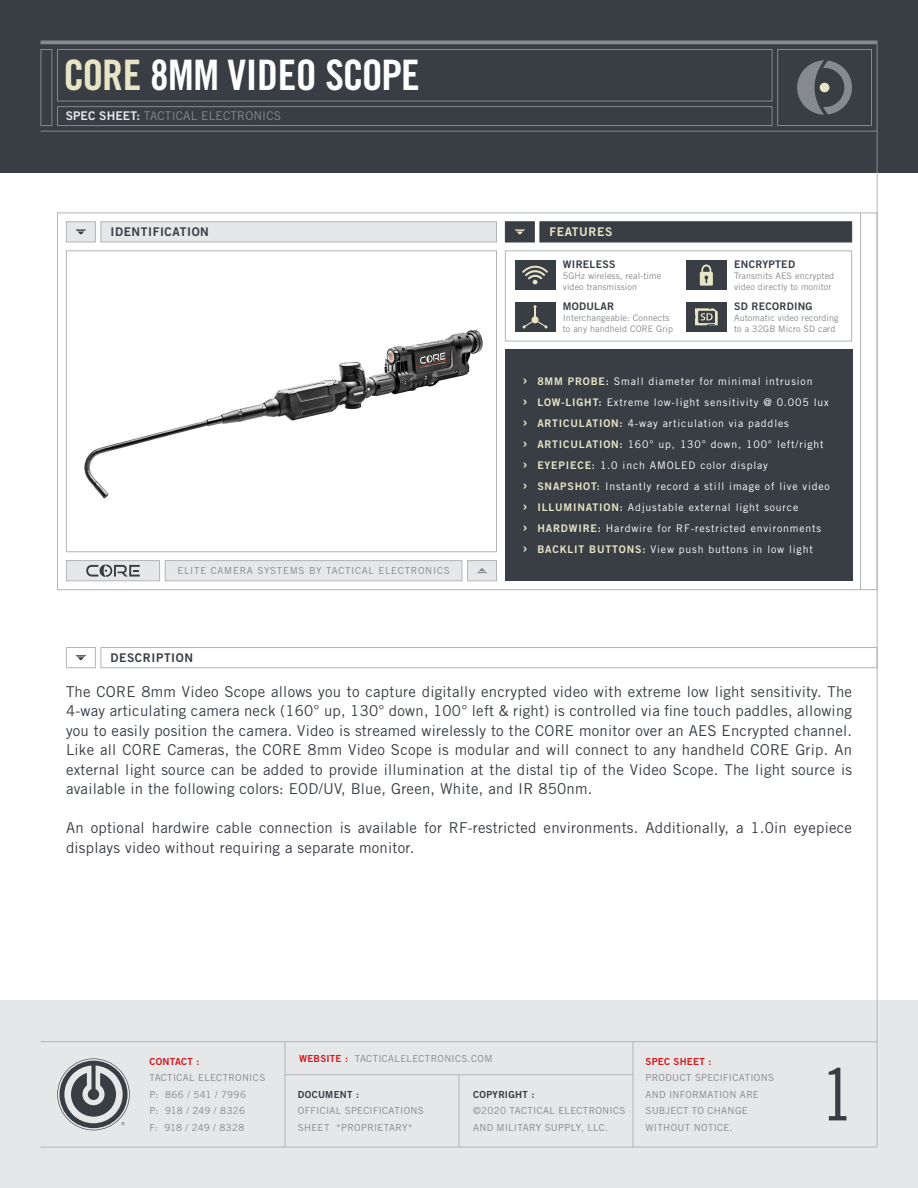
<style>
.page{position:relative;width:918px;height:1188px;background:#fff}
.page>*{position:absolute;margin:0;border:0;box-sizing:border-box;transform-origin:0 0}
.t1{font:72px "Trade Gothic LT Std Cn 18";color:#393e44}
.t2{font:42px "Trade Gothic LT Std Bd Cn 20";letter-spacing:-.01em;color:#fff}
.t3{font:15px/19.5px "Trade Gothic LT Std";letter-spacing:.015em;color:#393e44;text-align:justify}
.t4{font:12px "Trade Gothic LT Std";letter-spacing:.01em;color:#86898d}
.t5{font:12px "Trade Gothic LT Std Bd 2";letter-spacing:.05em;color:#393e44}
.t6{font:12px "Trade Gothic LT Std Bd 2";letter-spacing:.05em;color:#e8e5c7}
.t7{font:10.5px/21px "Trade Gothic LT Std";letter-spacing:.08em;color:#fff}
.t8{font:10.5px "Trade Gothic LT Std Bd 2";letter-spacing:.025em;color:#393e44}
.t9{font:9.75px/16.5px "Trade Gothic LT Std";letter-spacing:.035em;color:#86898d}
.t10{font:9.75px "Trade Gothic LT Std";letter-spacing:.075em;color:#86898d}
.t11{font:9.75px "Trade Gothic LT Std Bd 2";letter-spacing:.03em;color:#393e44}
.t12{font:9.75px "Trade Gothic LT Std Bd 2";letter-spacing:.025em;color:#d51a21}
.t13{font:9px/10.8px "Trade Gothic LT Std";letter-spacing:.01em;color:#86898d}
.s1{color:#e8e5c7}
.s2{font-family:"Trade Gothic LT Std Bd 2";color:#e6e7e9}
.s3{font-family:"Trade Gothic LT Std Bd 2";font-size:15px;color:#e8e5c7}
.s4{font-family:"Trade Gothic LT Std Bd 2";color:#e8e5c7}
.s5{font-family:"Trade Gothic LT Std Bd 2";color:#d51a21}
</style>
<div class="page">
<div style="left:0;top:1000px;width:918px;height:188px;background:#e6e7e9"></div>
<div style="left:0;top:0;width:918px;height:172px;background:#393e44"></div>
<svg style="left:66px;top:647px;width:811px;height:21px"></svg>
<svg style="left:57px;top:212px;width:820px;height:378px"></svg>
<svg style="left:66px;top:221px;width:431px;height:22px;background:#e1e2e4"></svg>
<svg style="left:505px;top:221px;width:347px;height:22px;background:#42474c"></svg>
<div style="left:505px;top:350px;width:347px;height:231px;background:#393e44"></div>
<img style="left:68px;top:252px;width:427px;height:298px">
<div style="left:66px;top:250px;width:431px;height:302px;border:1px solid #b2b4b8"></div>
<svg style="left:66px;top:560px;width:431px;height:22px;background:#dcdde0"></svg>
<hr style="left:860px;top:213px;width:1px;height:377px;background:#b2b4b8">
<svg style="left:505px;top:250px;width:347px;height:92px"></svg>
<hr style="left:285px;top:1042px;width:1px;height:105px;background:#b2b4b8">
<hr style="left:459px;top:1075px;width:1px;height:72px;background:#b2b4b8">
<hr style="left:633px;top:1042px;width:1px;height:105px;background:#b2b4b8">
<hr style="left:40px;top:1147px;width:837px;height:1px;background:#b2b4b8">
<hr style="left:40px;top:1041px;width:838px;height:1px;background:#b2b4b8">
<hr style="left:285px;top:1074px;width:348px;height:1px;background:#b2b4b8">
<svg style="left:57px;top:1058px;width:73px;height:72px"></svg>
<hr style="left:40px;top:131px;width:837px;height:1px;background:#86898d">
<svg style="left:40px;top:40px;width:838px;height:4px;background:#7c7f83"></svg>
<hr style="left:877px;top:44px;width:1px;height:128px;background:#86898d">
<hr style="left:877px;top:172px;width:1px;height:975px;background:#b2b4b8">
<div style="left:57px;top:49px;width:715px;height:52px;border:1px solid #86898d"></div>
<div style="left:57px;top:106px;width:715px;height:20px;border:1px solid #86898d"></div>
<div style="left:777px;top:49px;width:95px;height:77px;border:1px solid #86898d"></div>
<div style="left:40px;top:49px;width:12px;height:77px;border:1px solid #86898d"></div>
<svg style="left:797px;top:60px;width:55px;height:55px"></svg>
<h2 class="t2" style="left:64px;top:50px;width:358px"><span class="s1">CORE</span> 8MM VIDEO SCOPE</h2>
<p class="t4" style="left:66px;top:109px;width:217px"><span class="s2">SPEC SHEET:</span> TACTICAL ELECTRONICS</p>
<p class="t5" style="left:111px;top:225px;width:100px">IDENTIFICATION</p>
<p class="t6" style="left:549px;top:225px;width:64px">FEATURES</p>
<p class="t8" style="left:563px;top:258px;width:54px">WIRELESS</p>
<p class="t13" style="left:563px;top:270px;width:100px">5GHz wireless, real-time video transmission</p>
<p class="t8" style="left:563px;top:299px;width:53px">MODULAR</p>
<p class="t13" style="left:563px;top:312px;width:112px">Interchangeable: Connects to any handheld CORE Grip</p>
<p class="t8" style="left:734px;top:258px;width:62px">ENCRYPTED</p>
<p class="t13" style="left:734px;top:270px;width:102px">Transmits AES encrypted video directly to monitor</p>
<p class="t8" style="left:734px;top:299px;width:80px">SD RECORDING</p>
<p class="t13" style="left:734px;top:312px;width:106px">Automatic video recording to a 32GB Micro SD card</p>
<p class="t10" style="left:177px;top:565px;width:274px">ELITE CAMERA SYSTEMS BY TACTICAL ELECTRONICS</p>
<p class="t5" style="left:111px;top:650px;width:84px">DESCRIPTION</p>
<p class="t7" style="left:523px;top:371px;width:309px"><span class="s3">›</span> <span class="s4">8MM PROBE:</span> Small diameter for minimal intrusion<br><span class="s3">›</span> <span class="s4">LOW-LIGHT:</span> Extreme low-light sensitivity @ 0.005 lux <span class="s3">›</span> <span class="s4">ARTICULATION:</span> 4-way articulation via paddles<br><span class="s3">›</span> <span class="s4">ARTICULATION:</span> 160° up, 130° down, 100° left/right <span class="s3">›</span> <span class="s4">EYEPIECE:</span> 1.0 inch AMOLED color display<br><span class="s3">›</span> <span class="s4">SNAPSHOT:</span> Instantly record a still image of live video <span class="s3">›</span> <span class="s4">ILLUMINATION:</span> Adjustable external light source<br><span class="s3">›</span> <span class="s4">HARDWIRE:</span> Hardwire for RF-restricted environments<br><span class="s3">›</span> <span class="s4">BACKLIT BUTTONS:</span> View push buttons in low light</p>
<p class="t3" style="left:66px;top:681px;width:788px">The CORE 8mm Video Scope allows you to capture digitally encrypted video with extreme low light sensitivity. The 4-way articulating camera neck (160° up, 130° down, 100° left &amp; right) is controlled via fine touch paddles, allowing you to easily position the camera. Video is streamed wirelessly to the CORE monitor over an AES Encrypted channel.<br>Like all CORE Cameras, the CORE 8mm Video Scope is modular and will connect to any handheld CORE Grip. An external light source can be added to provide illumination at the distal tip of the Video Scope. The light source is available in the following colors: EOD/UV, Blue, Green, White, and IR 850nm.</p>
<p class="t3" style="left:66px;top:818px;width:788px">An optional hardwire cable connection is available for RF-restricted environments. Additionally, a 1.0in eyepiece displays video without requiring a separate monitor.</p>
<p class="t12" style="left:149px;top:1055px;width:52px">CONTACT :</p>
<p class="t9" style="left:149px;top:1070px;width:117px">TACTICAL ELECTRONICS<br>P: 866 / 541 / 7996<br>P: 918 / 249 / 8326<br>F: 918 / 249 / 8328</p>
<p class="t9" style="left:299px;top:1050px;width:195px"><span class="s5">WEBSITE :</span> TACTICALELECTRONICS.COM</p>
<p class="t11" style="left:298px;top:1088px;width:63px">DOCUMENT :</p>
<p class="t9" style="left:298px;top:1103px;width:127px">OFFICIAL SPECIFICATIONS<br>SHEET *PROPRIETARY*</p>
<p class="t11" style="left:473px;top:1088px;width:63px">COPYRIGHT :</p>
<p class="t9" style="left:473px;top:1103px;width:154px">©2020 TACTICAL ELECTRONICS<br>AND MILITARY SUPPLY, LLC.</p>
<p class="t12" style="left:646px;top:1055px;width:67px">SPEC SHEET :</p>
<p class="t9" style="left:646px;top:1070px;width:130px">PRODUCT SPECIFICATIONS<br>AND INFORMATION ARE<br>SUBJECT TO CHANGE<br>WITHOUT NOTICE.</p>
<h1 class="t1" style="left:821px;top:1052px;width:33px">1</h1>
</div>
